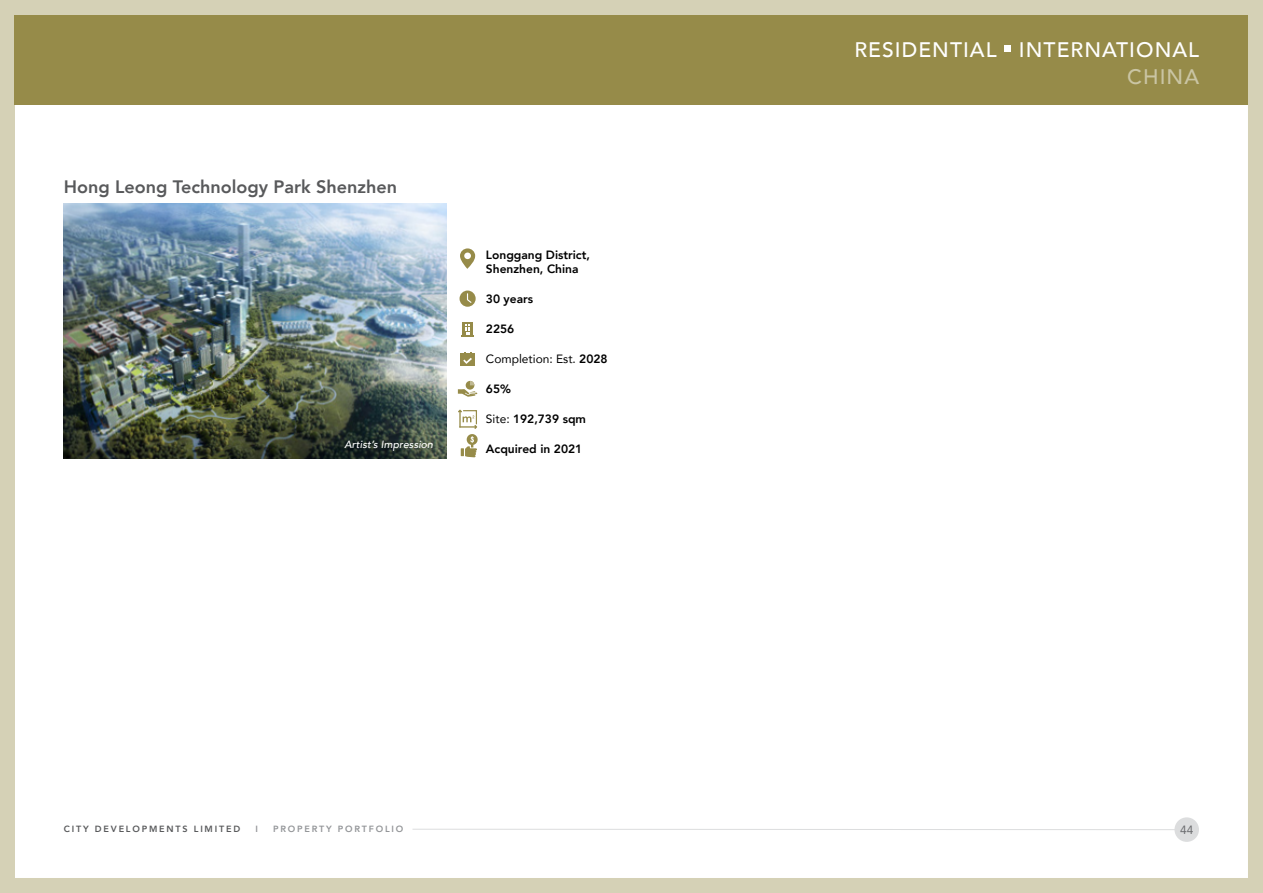
<style>
.page{position:relative;width:1263px;height:893px;background:#fff}
.page>*{position:absolute;margin:0;border:0;box-sizing:border-box;transform-origin:0 0}
.t1{font:500 21px "Avenir";letter-spacing:.05em;color:#fff}
.t2{font:500 21px "Avenir";letter-spacing:.05em;color:#cac5a4}
.t3{font:800 18px "Avenir";color:#58595b}
.t4{font:800 12px/14.4px "Avenir";color:#000}
.t5{font:12px "Avenir";color:#000}
.t6{font:12px "Avenir";color:#6d6e71}
.t7{font:italic 500 10.5px "Avenir";letter-spacing:.005em;color:#fff}
.t8{font:800 9px "Avenir";letter-spacing:.2em;color:#58595b}
.t9{font:800 9px "Avenir";letter-spacing:.2em;color:#939598}
.s1{font-weight:800}
.s2{font-weight:400}
</style>
<div class="page">
<div style="left:0;top:0;width:1263px;height:893px;border:15px solid #d5d1b6"></div>
<div style="left:15px;top:15px;width:1233px;height:89px;background:#968b49"></div>
<svg style="left:1005px;top:45px;width:6px;height:6px"></svg>
<div style="left:459px;top:291px;width:17px;height:16px;background:#968b49;border-radius:50%"></div>
<svg style="left:467px;top:293px;width:4px;height:10px"></svg>
<svg style="left:460px;top:248px;width:15px;height:21px"></svg>
<div style="left:464px;top:253px;width:7px;height:6px;background:#fff;border-radius:50%"></div>
<div style="left:462px;top:322px;width:11px;height:14px;background:#968b49"></div>
<svg style="left:461px;top:324px;width:13px;height:13px"></svg>
<div style="left:460px;top:356px;width:15px;height:10px;background:#968b49"></div>
<svg style="left:460px;top:352px;width:15px;height:12px"></svg>
<svg style="left:458px;top:381px;width:19px;height:16px"></svg>
<svg style="left:458px;top:409px;width:20px;height:48px"></svg>
<img style="left:64px;top:203px;width:382px;height:255px">
<svg style="left:412px;top:828px;width:762px;height:2px"></svg>
<div style="left:1174px;top:817px;width:25px;height:25px;background:#dcddde;border-radius:50%"></div>
<h2 class="t3" style="left:64px;top:173px;width:335px">Hong Leong Technology Park Shenzhen</h2>
<p class="t7" style="left:344px;top:438px;width:90px">Artist’s Impression</p>
<p class="t4" style="left:486px;top:247px;width:106px">Longgang District,<br>Shenzhen, China</p>
<p class="t4" style="left:486px;top:292px;width:49px">30 years</p>
<p class="t4" style="left:486px;top:322px;width:30px">2256</p>
<p class="t5" style="left:486px;top:349px;width:123px">Completion: Est. <span class="s1">2028</span></p>
<p class="t4" style="left:486px;top:382px;width:27px">65%</p>
<p class="t4" style="left:486px;top:412px;width:102px"><span class="s2">Site:</span> 192,739 sqm</p>
<p class="t4" style="left:486px;top:442px;width:98px">Acquired in 2021</p>
<h1 class="t1" style="left:854px;top:32px;width:346px">RESIDENTIAL INTERNATIONAL</h1>
<h1 class="t2" style="left:1127px;top:59px;width:73px">CHINA</h1>
<p class="t8" style="left:64px;top:821px;width:178px">CITY DEVELOPMENTS LIMITED</p>
<p class="t9" style="left:255px;top:821px;width:4px">I</p>
<p class="t9" style="left:273px;top:821px;width:132px">PROPERTY PORTFOLIO</p>
<p class="t6" style="left:1180px;top:820px;width:15px">44</p>
</div>
